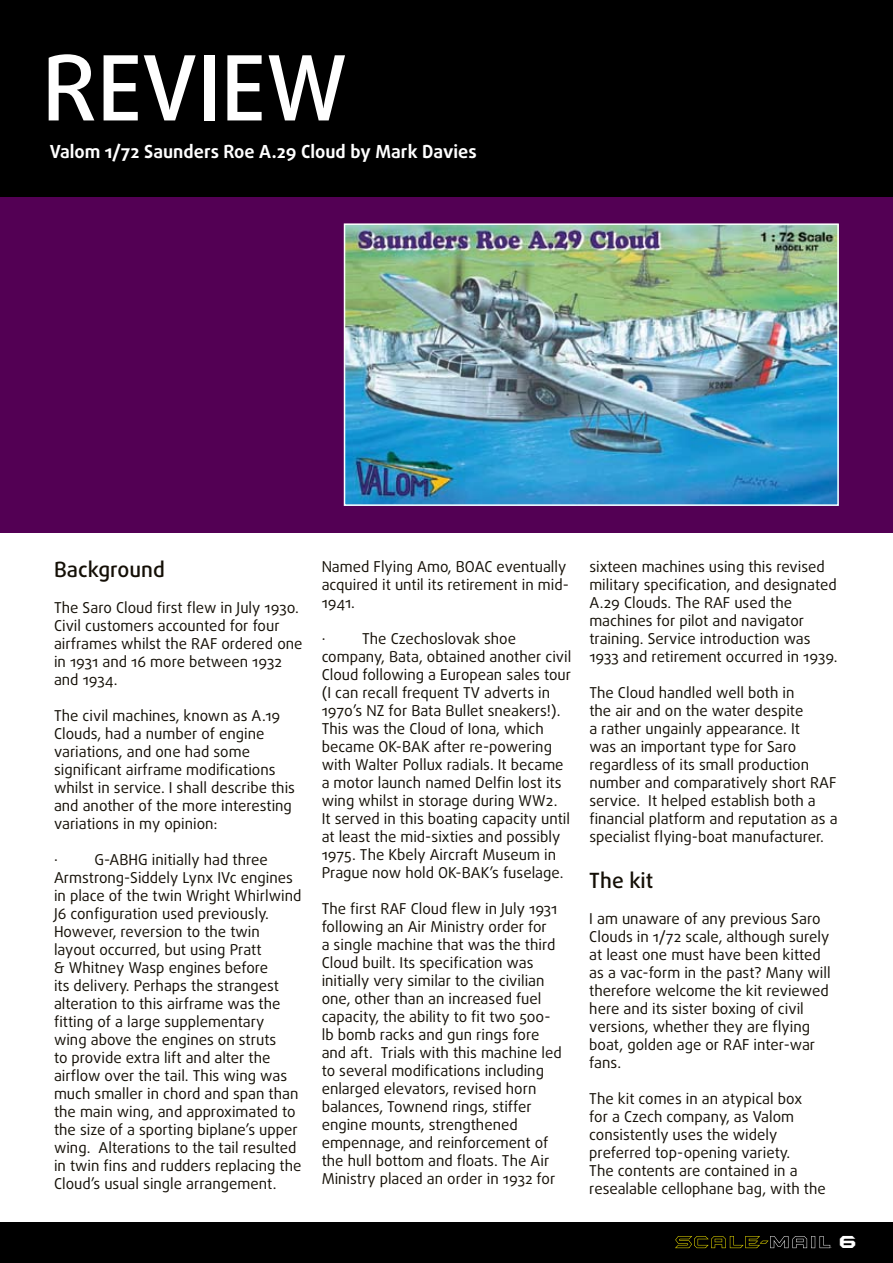
<style>
.page{position:relative;width:893px;height:1263px;background:#fff}
.page>*{position:absolute;margin:0;border:0;box-sizing:border-box;transform-origin:0 0}
.t1{font:500 90px "Daxline";color:#fff}
.t2{font:500 21px "Daxline";color:#140f06}
.t3{font:700 18px "Daxline CE";color:#fff}
.t4{font:18px "Batman Forever 1";color:#fff}
.t5{font:15px/18px "Daxline";color:#140f06}
</style>
<div class="page">
<div style="left:0;top:195px;width:893px;height:338px;background:#530054"></div>
<div style="left:0;top:0;width:893px;height:196px;background:#000"></div>
<div style="left:0;top:1222px;width:893px;height:41px;background:#000"></div>
<svg style="left:675px;top:1236px;width:156px;height:12px"></svg>
<img style="left:347px;top:226px;width:489px;height:277px">
<div style="left:344px;top:223px;width:495px;height:283px;border:2px solid #fff"></div>
<h1 class="t1" style="left:42px;top:33px;width:307px">REVIEW</h1>
<p class="t3" style="left:50px;top:140px;width:428px">Valom 1/72 Saunders Roe A.29 Cloud by Mark Davies</p>
<h2 class="t2" style="left:54px;top:556px;width:112px">Background</h2>
<p class="t5" style="left:54px;top:598px;width:250px">The Saro Cloud first flew in July 1930.<br>Civil customers accounted for four airframes whilst the RAF ordered one in 1931 and 16 more between 1932 and 1934.</p>
<p class="t5" style="left:54px;top:706px;width:243px">The civil machines, known as A.19<br>Clouds, had a number of engine variations, and one had some significant airframe modifications whilst in service. I shall describe this and another of the more interesting variations in my opinion:</p>
<p class="t5" style="left:54px;top:850px;width:5px">·</p>
<p class="t5" style="left:54px;top:850px;width:249px;text-indent:40px">G-ABHG initially had three Armstrong-Siddely Lynx IVc engines in place of the twin Wright Whirlwind J6 configuration used previously.<br>However, reversion to the twin layout occurred, but using Pratt<br>&amp; Whitney Wasp engines before<br>its delivery. Perhaps the strangest alteration to this airframe was the fitting of a large supplementary<br>wing above the engines on struts<br>to provide extra lift and alter the airflow over the tail. This wing was much smaller in chord and span than the main wing, and approximated to the size of a sporting biplane’s upper wing. Alterations to the tail resulted in twin fins and rudders replacing the Cloud’s usual single arrangement.</p>
<p class="t5" style="left:322px;top:558px;width:249px">Named Flying Amo, BOAC eventually acquired it until its retirement in mid-<br>1941.</p>
<p class="t5" style="left:322px;top:630px;width:5px">·</p>
<p class="t5" style="left:322px;top:630px;width:251px;text-indent:40px">The Czechoslovak shoe company, Bata, obtained another civil Cloud following a European sales tour (I can recall frequent TV adverts in 1970’s NZ for Bata Bullet sneakers!).<br>This was the Cloud of Iona, which became OK-BAK after re-powering with Walter Pollux radials. It became a motor launch named Delfin lost its wing whilst in storage during WW2.<br>It served in this boating capacity until at least the mid-sixties and possibly 1975. The Kbely Aircraft Museum in Prague now hold OK-BAK’s fuselage.</p>
<p class="t5" style="left:322px;top:900px;width:242px">The first RAF Cloud flew in July 1931 following an Air Ministry order for<br>a single machine that was the third Cloud built. Its specification was initially very similar to the civilian one, other than an increased fuel capacity, the ability to fit two 500- lb bomb racks and gun rings fore and aft. Trials with this machine led to several modifications including enlarged elevators, revised horn balances, Townend rings, stiffer engine mounts, strengthened empennage, and reinforcement of the hull bottom and floats. The Air Ministry placed an order in 1932 for</p>
<p class="t5" style="left:589px;top:558px;width:250px">sixteen machines using this revised military specification, and designated A.29 Clouds. The RAF used the machines for pilot and navigator training. Service introduction was 1933 and retirement occurred in 1939.</p>
<p class="t5" style="left:589px;top:684px;width:250px">The Cloud handled well both in<br>the air and on the water despite<br>a rather ungainly appearance. It<br>was an important type for Saro regardless of its small production number and comparatively short RAF service. It helped establish both a financial platform and reputation as a specialist flying-boat manufacturer.</p>
<h2 class="t2" style="left:589px;top:867px;width:66px">The kit</h2>
<p class="t5" style="left:589px;top:909px;width:243px">I am unaware of any previous Saro<br>Clouds in 1/72 scale, although surely at least one must have been kitted as a vac-form in the past? Many will therefore welcome the kit reviewed here and its sister boxing of civil versions, whether they are flying boat, golden age or RAF inter-war fans.</p>
<p class="t5" style="left:589px;top:1089px;width:238px">The kit comes in an atypical box<br>for a Czech company, as Valom consistently uses the widely preferred top-opening variety.<br>The contents are contained in a resealable cellophane bag, with the</p>
<p class="t4" style="left:840px;top:1231px;width:20px">6</p>
</div>
